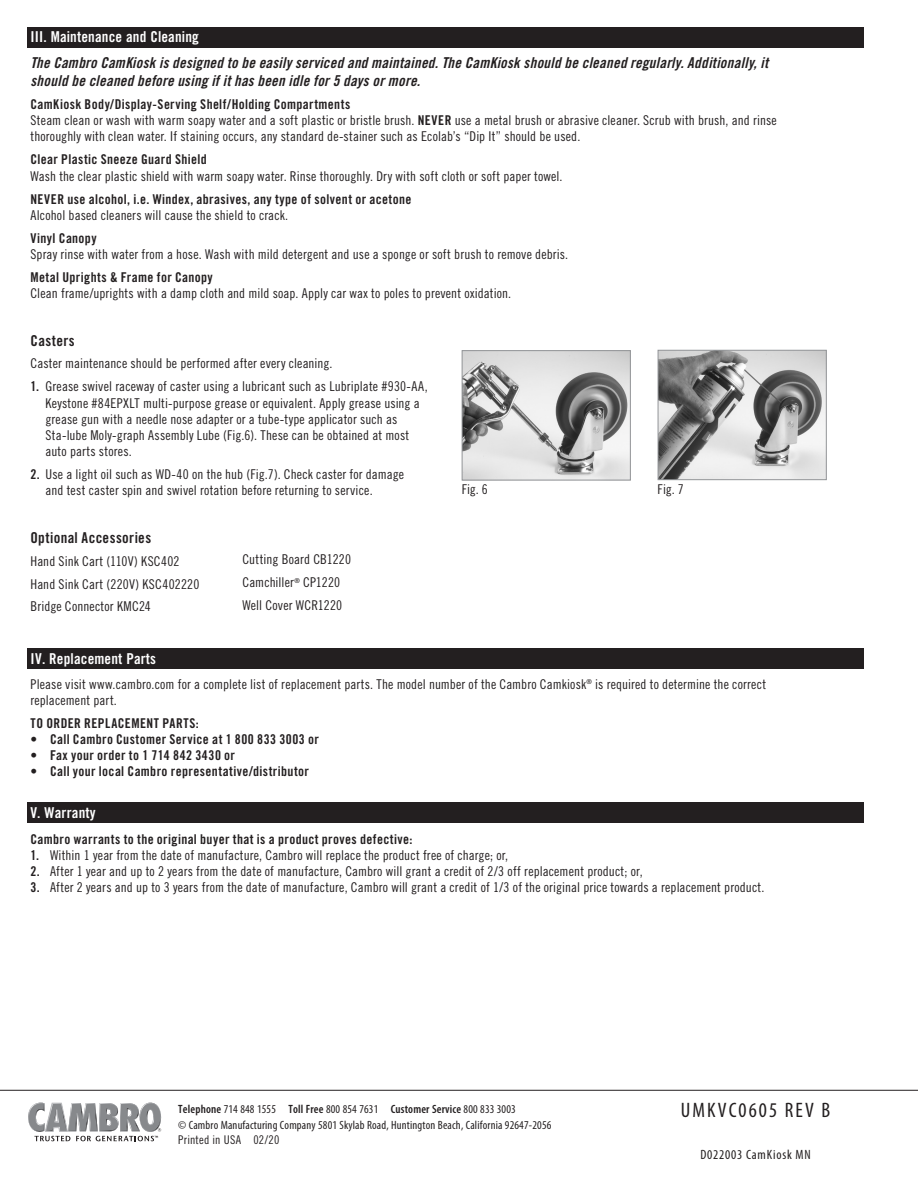
<style>
.page{position:relative;width:918px;height:1188px;background:#fff}
.page>*{position:absolute;margin:0;border:0;box-sizing:border-box;transform-origin:0 0}
.t1{font:condensed 21px "Myriad Pro";letter-spacing:.1em;color:#231f20}
.copy_no_indent{font:15px/18px "Trade Gothic LT Std Bd Cn 20 Obl";letter-spacing:.02em;color:#231f20}
.Reversed_line{font:15px "Trade Gothic LT Std Bd Cn 20";letter-spacing:.01em;color:#fff}
.ABCD_titles{font:15px "Trade Gothic LT Std Bd Cn 20";letter-spacing:.025em;color:#231f20}
.copy{font:13.5px/16.2px "Trade Gothic LT Std Cn 18";letter-spacing:.01em;color:#231f20}
.t2{font:13.5px/16.2px "Trade Gothic LT Std Bd Cn 20";letter-spacing:.025em;color:#231f20}
.t3{font:condensed 13.5px "Myriad Pro";letter-spacing:.06em;color:#231f20}
.t4{font:condensed 12px "Myriad Pro";letter-spacing:.015em;color:#231f20}
.t5{font:600 condensed 12px "Myriad Pro";letter-spacing:.015em;color:#231f20}
.t6{font:12px "Trade Gothic LT Std Cn 18";letter-spacing:.02em;color:#231f20}
.s1{font-family:"Trade Gothic LT Std Bd Cn 20"}
.s2{font-family:"Trade Gothic LT Std Cn 18"}
.s3{font-weight:400}
</style>
<div class="page">
<div style="left:27px;top:648px;width:837px;height:20px;background:#231f20"></div>
<div style="left:27px;top:803px;width:837px;height:20px;background:#231f20"></div>
<div style="left:27px;top:27px;width:837px;height:20px;background:#231f20"></div>
<img style="left:464px;top:352px;width:165px;height:126px">
<div style="left:462px;top:350px;width:169px;height:130px;border:1px solid #939598"></div>
<img style="left:660px;top:352px;width:165px;height:126px">
<div style="left:658px;top:350px;width:169px;height:130px;border:1px solid #939598"></div>
<svg style="left:28px;top:1103px;width:133px;height:38px"></svg>
<hr style="left:0;top:1090px;width:918px;height:1px;background:#231f20">
<p class="Reversed_line" style="left:31px;top:28px;width:170px">III. Maintenance and Cleaning</p>
<p class="copy_no_indent" style="left:31px;top:54px;width:739px">The Cambro CamKiosk is designed to be easily serviced and maintained. The CamKiosk should be cleaned regularly. Additionally, it should be cleaned before using if it has been idle for 5 days or more.</p>
<p class="copy" style="left:31px;top:96px;width:748px"><span class="s1">CamKiosk Body/Display-Serving Shelf/Holding Compartments<br></span>Steam clean or wash with warm soapy water and a soft plastic or bristle brush. <span class="s1">NEVER</span> use a metal brush or abrasive cleaner. Scrub with brush, and rinse thoroughly with clean water. If staining occurs, any standard de-stainer such as Ecolab’s “Dip It” should be used.</p>
<p class="copy" style="left:31px;top:151px;width:534px"><span class="s1">Clear Plastic Sneeze Guard Shield<br></span>Wash the clear plastic shield with warm soapy water. Rinse thoroughly. Dry with soft cloth or soft paper towel.</p>
<p class="t2" style="left:31px;top:191px;width:382px">NEVER use alcohol, i.e. Windex, abrasives, any type of solvent or acetone<br><span class="s2">Alcohol based cleaners will cause the shield to crack.</span></p>
<p class="copy" style="left:31px;top:230px;width:539px"><span class="s1">Vinyl Canopy<br></span>Spray rinse with water from a hose. Wash with mild detergent and use a sponge or soft brush to remove debris.</p>
<p class="copy" style="left:31px;top:269px;width:482px"><span class="s1">Metal Uprights &amp; Frame for Canopy<br></span>Clean frame/uprights with a damp cloth and mild soap. Apply car wax to poles to prevent oxidation.</p>
<p class="ABCD_titles" style="left:31px;top:331px;width:46px">Casters</p>
<p class="copy" style="left:31px;top:355px;width:304px">Caster maintenance should be performed after every cleaning.</p>
<p class="copy" style="left:46px;top:378px;width:384px;text-indent:-15px"><span class="s1">1.</span> Grease swivel raceway of caster using a lubricant such as Lubriplate #930-AA, Keystone #84EPXLT multi-purpose grease or equivalent. Apply grease using a grease gun with a needle nose adapter or a tube-type applicator such as Sta-lube Moly-graph Assembly Lube (Fig.6). These can be obtained at most auto parts stores.</p>
<p class="copy" style="left:46px;top:466px;width:360px;text-indent:-15px"><span class="s1">2.</span> Use a light oil such as WD-40 on the hub (Fig.7). Check caster for damage and test caster spin and swivel rotation before returning to service.</p>
<p class="ABCD_titles" style="left:31px;top:528px;width:122px">Optional Accessories</p>
<p class="copy" style="left:31px;top:553px;width:151px">Hand Sink Cart (110V) KSC402</p>
<p class="copy" style="left:31px;top:575px;width:170px">Hand Sink Cart (220V) KSC402220</p>
<p class="copy" style="left:31px;top:598px;width:122px">Bridge Connector KMC24</p>
<p class="copy" style="left:243px;top:551px;width:110px">Cutting Board CB1220</p>
<p class="copy" style="left:243px;top:574px;width:99px">Camchiller<sup>®</sup> CP1220</p>
<p class="copy" style="left:243px;top:597px;width:101px">Well Cover WCR1220</p>
<p class="Reversed_line" style="left:31px;top:649px;width:127px">IV. Replacement Parts</p>
<p class="copy" style="left:462px;top:481px;width:28px">Fig. 6</p>
<p class="copy" style="left:658px;top:481px;width:28px">Fig. 7</p>
<p class="copy" style="left:31px;top:676px;width:737px">Please visit www.cambro.com for a complete list of replacement parts. The model number of the Cambro Camkiosk<sup>®</sup> is required to determine the correct replacement part.</p>
<p class="t2" style="left:31px;top:715px;width:170px">TO ORDER REPLACEMENT PARTS:</p>
<p class="t2" style="left:31px;top:731px;width:290px">• Call Cambro Customer Service at 1 800 833 3003 or</p>
<p class="t2" style="left:31px;top:747px;width:206px">• Fax your order to 1 714 842 3430 or</p>
<p class="t2" style="left:31px;top:763px;width:280px">• Call your local Cambro representative/distributor</p>
<p class="Reversed_line" style="left:31px;top:804px;width:67px">V. Warranty</p>
<p class="t2" style="left:31px;top:831px;width:384px">Cambro warrants to the original buyer that is a product proves defective:</p>
<p class="copy" style="left:31px;top:847px;width:479px"><span class="s1">1.</span> Within 1 year from the date of manufacture, Cambro will replace the product free of charge; or,</p>
<p class="copy" style="left:31px;top:863px;width:614px"><span class="s1">2.</span> After 1 year and up to 2 years from the date of manufacture, Cambro will grant a credit of 2/3 off replacement product; or,</p>
<p class="copy" style="left:31px;top:879px;width:735px"><span class="s1">3.</span> After 2 years and up to 3 years from the date of manufacture, Cambro will grant a credit of 1/3 of the original price towards a replacement product.</p>
<p class="t5" style="left:178px;top:1102px;width:339px">Telephone <span class="s3">714 848 1555</span> Toll Free <span class="s3">800 854 7631</span> Customer Service <span class="s3">800 833 3003</span></p>
<p class="t4" style="left:178px;top:1118px;width:375px">© Cambro Manufacturing Company 5801 Skylab Road, Huntington Beach, California 92647-2056</p>
<p class="t6" style="left:178px;top:1133px;width:103px">Printed in USA 02/20</p>
<p class="t1" style="left:681px;top:1097px;width:151px">UMKVC0605 REV B</p>
<p class="t3" style="left:700px;top:1146px;width:112px">D022003 CamKiosk MN</p>
</div>
